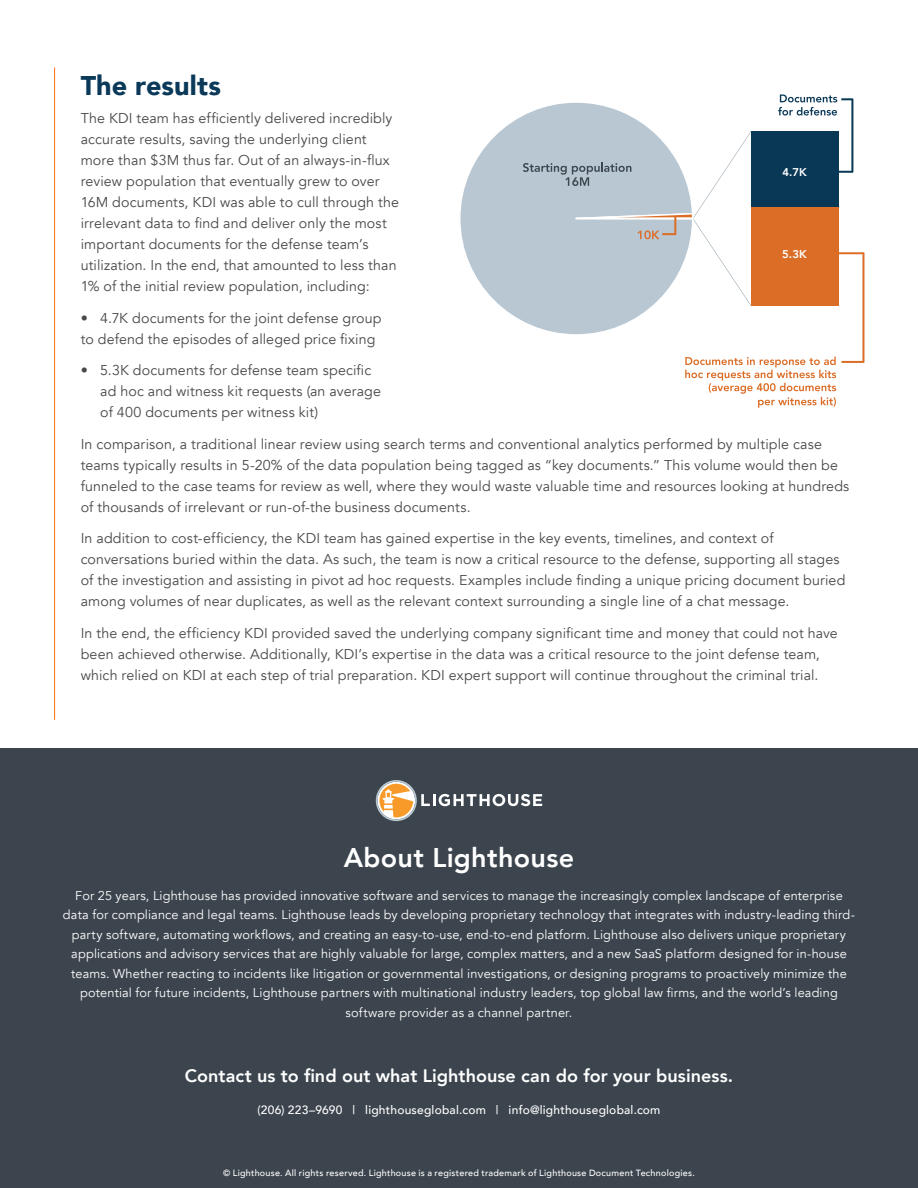
<style>
.page{position:relative;width:918px;height:1188px;background:#fff}
.page>*{position:absolute;margin:0;border:0;box-sizing:border-box;transform-origin:0 0}
.t1{font:800 27px "Avenir";letter-spacing:.01em;color:#fff}
.t2{font:900 27px "Avenir";letter-spacing:.005em;color:#0a3959}
.t3{font:800 18px "Avenir";letter-spacing:.005em;color:#fff}
.t4{font:14.25px/21px "Avenir";letter-spacing:.01em;color:#48484a}
.t5{font:12.75px/19.5px "Avenir";letter-spacing:.015em;color:#fff;text-align:center}
.t6{font:500 12px "Avenir";letter-spacing:.02em;color:#fff}
.t7{font:800 11.25px "Avenir";color:#fff}
.t8{font:500 9px "Avenir";letter-spacing:.03em;color:#fff}
</style>
<div class="page">
<hr style="left:54px;top:68px;width:1px;height:652px;background:#f57e29">
<div style="left:0;top:748px;width:918px;height:440px;background:#3c454e"></div>
<svg style="left:376px;top:780px;width:166px;height:41px"></svg>
<svg style="left:460px;top:116px;width:63px;height:205px;fill:#b9c7d2"></svg>
<svg style="left:523px;top:94px;width:341px;height:314px"></svg>
<h1 class="t2" style="left:81px;top:62px;width:142px">The results</h1>
<p class="t4" style="left:81px;top:108px;width:320px">The KDI team has efficiently delivered incredibly accurate results, saving the underlying client more than $3M thus far. Out of an always-in-flux review population that eventually grew to over 16M documents, KDI was able to cull through the irrelevant data to find and deliver only the most important documents for the defense team’s utilization. In the end, that amounted to less than 1% of the initial review population, including:</p>
<p class="t4" style="left:81px;top:307px;width:303px">• 4.7K documents for the joint defense group to defend the episodes of alleged price fixing</p>
<p class="t4" style="left:100px;top:360px;width:282px;text-indent:-19px">• 5.3K documents for defense team specific ad hoc and witness kit requests (an average of 400 documents per witness kit)</p>
<p class="t4" style="left:81px;top:433px;width:770px">In comparison, a traditional linear review using search terms and conventional analytics performed by multiple case teams typically results in 5-20% of the data population being tagged as “key documents.” This volume would then be funneled to the case teams for review as well, where they would waste valuable time and resources looking at hundreds of thousands of irrelevant or run-of-the business documents.</p>
<p class="t4" style="left:81px;top:528px;width:766px">In addition to cost-efficiency, the KDI team has gained expertise in the key events, timelines, and context of conversations buried within the data. As such, the team is now a critical resource to the defense, supporting all stages of the investigation and assisting in pivot ad hoc requests. Examples include finding a unique pricing document buried among volumes of near duplicates, as well as the relevant context surrounding a single line of a chat message.</p>
<p class="t4" style="left:81px;top:622px;width:759px">In the end, the efficiency KDI provided saved the underlying company significant time and money that could not have been achieved otherwise. Additionally, KDI’s expertise in the data was a critical resource to the joint defense team, which relied on KDI at each step of trial preparation. KDI expert support will continue throughout the criminal trial.</p>
<p class="t7" style="left:782px;top:164px;width:26px">4.7K</p>
<p class="t7" style="left:782px;top:245px;width:26px">5.3K</p>
<h1 class="t1" style="left:344px;top:837px;width:232px">About Lighthouse</h1>
<p class="t5" style="left:63px;top:886px;width:793px">For 25 years, Lighthouse has provided innovative software and services to manage the increasingly complex landscape of enterprise data for compliance and legal teams. Lighthouse leads by developing proprietary technology that integrates with industry-leading third&shy;party software, automating workflows, and creating an easy-to-use, end-to-end platform. Lighthouse also delivers unique proprietary applications and advisory services that are highly valuable for large, complex matters, and a new SaaS platform designed for in-house teams. Whether reacting to incidents like litigation or governmental investigations, or designing programs to proactively minimize the potential for future incidents, Lighthouse partners with multinational industry leaders, top global law firms, and the world’s leading software provider as a channel partner.</p>
<p class="t3" style="left:185px;top:1062px;width:550px">Contact us to find out what Lighthouse can do for your business.</p>
<p class="t6" style="left:257px;top:1099px;width:405px">(206) 223–9690 | lighthouseglobal.com | info@lighthouseglobal.com</p>
<p class="t8" style="left:223px;top:1165px;width:473px">© Lighthouse. All rights reserved. Lighthouse is a registered trademark of Lighthouse Document Technologies.</p>
</div>
